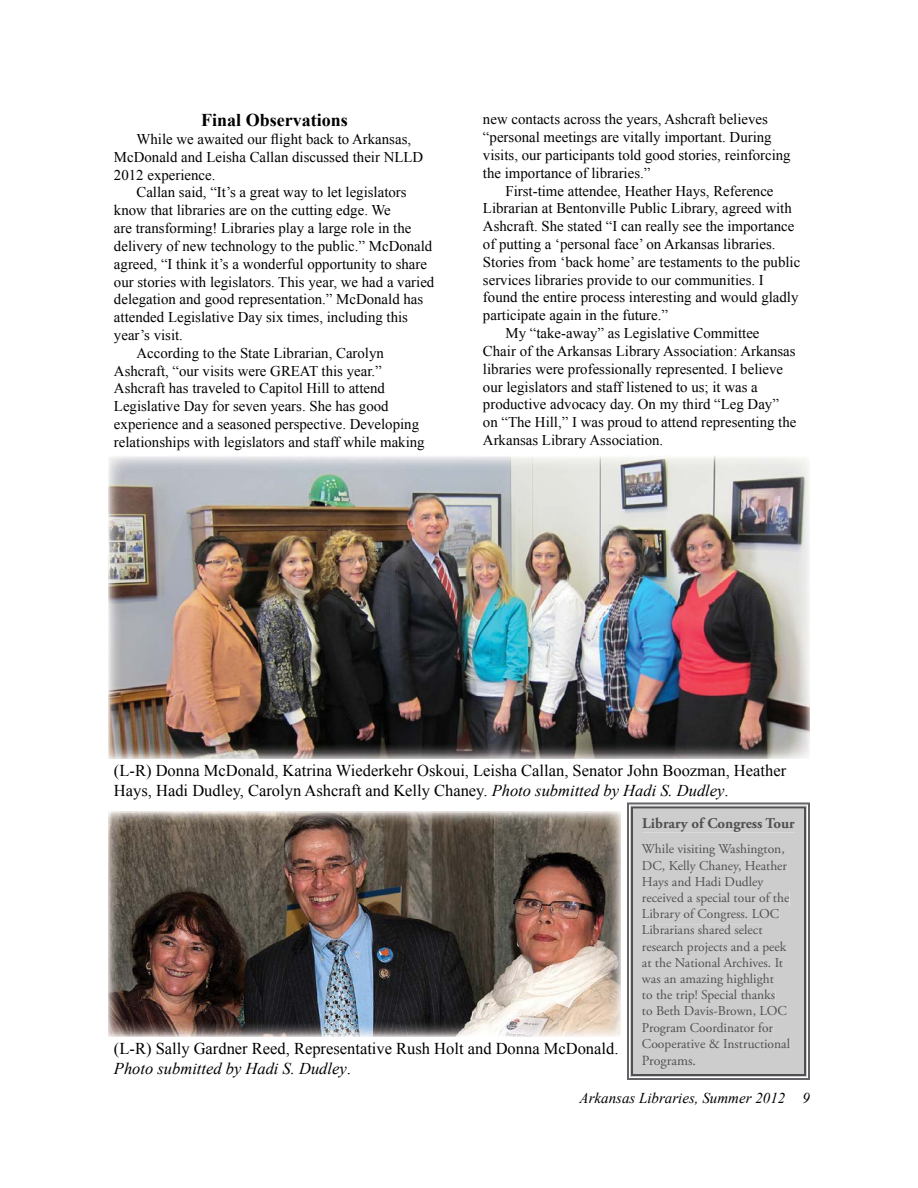
<style>
.page{position:relative;width:918px;height:1188px;background:#fff}
.page>*{position:absolute;margin:0;border:0;box-sizing:border-box;transform-origin:0 0}
.t1{font:700 18px "Times New Roman";color:#000}
.t2{font:16.5px/19.8px "Times New Roman";color:#000}
.t3{font:italic 15px "Times New Roman";color:#000}
.t4{font:14.85px/17.9px "Times New Roman";color:#000}
.t5{font:700 14.85px "Adobe Garamond Pro";color:#505052}
.t6{font:13.95px "Adobe Garamond Pro";color:#505052}
.t7{font:13.5px/16.2px "Adobe Garamond Pro";color:#505052}
.s1{font-style:italic}
</style>
<div class="page">
<img style="left:108px;top:456px;width:702px;height:303px">
<img style="left:108px;top:811px;width:513px;height:225px">
<svg style="left:627px;top:802px;width:183px;height:278px"></svg>
<div style="left:631px;top:807px;width:175px;height:269px;background:#cecdcd"></div>
<p class="t1" style="left:201px;top:114px;width:148px">Final Observations</p>
<p class="t4" style="left:114px;top:131px;width:311px;text-indent:23px">While we awaited our flight back to Arkansas,<br>McDonald and Leisha Callan discussed their NLLD<br>2012 experience.</p>
<p class="t4" style="left:136px;top:185px;width:272px">Callan said, “It’s a great way to let legislators</p>
<p class="t4" style="left:114px;top:203px;width:278px">know that libraries are on the cutting edge. We</p>
<p class="t4" style="left:114px;top:220px;width:299px">are transforming! Libraries play a large role in the</p>
<p class="t4" style="left:114px;top:238px;width:320px">delivery of new technology to the public.” McDonald</p>
<p class="t4" style="left:114px;top:256px;width:315px">agreed, “I think it’s a wonderful opportunity to share</p>
<p class="t4" style="left:114px;top:274px;width:322px">our stories with legislators. This year, we had a varied</p>
<p class="t4" style="left:114px;top:292px;width:311px">delegation and good representation.” McDonald has</p>
<p class="t4" style="left:114px;top:310px;width:296px">attended Legislative Day six times, including this</p>
<p class="t4" style="left:114px;top:327px;width:71px">year’s visit.</p>
<p class="t4" style="left:136px;top:345px;width:249px">According to the State Librarian, Carolyn</p>
<p class="t4" style="left:114px;top:363px;width:269px">Ashcraft, “our visits were GREAT this year.”</p>
<p class="t4" style="left:114px;top:381px;width:272px">Ashcraft has traveled to Capitol Hill to attend</p>
<p class="t4" style="left:114px;top:399px;width:276px">Legislative Day for seven years. She has good</p>
<p class="t4" style="left:114px;top:416px;width:307px">experience and a seasoned perspective. Developing</p>
<p class="t4" style="left:114px;top:434px;width:312px">relationships with legislators and staff while making</p>
<p class="t4" style="left:483px;top:112px;width:309px">new contacts across the years, Ashcraft believes “personal meetings are vitally important. During visits, our participants told good stories, reinforcing the importance of libraries.”</p>
<p class="t4" style="left:505px;top:183px;width:270px">First-time attendee, Heather Hays, Reference</p>
<p class="t4" style="left:483px;top:201px;width:310px">Librarian at Bentonville Public Library, agreed with</p>
<p class="t4" style="left:483px;top:219px;width:313px">Ashcraft. She stated “I can really see the importance</p>
<p class="t4" style="left:483px;top:236px;width:294px">of putting a ‘personal face’ on Arkansas libraries.</p>
<p class="t4" style="left:483px;top:254px;width:319px">Stories from ‘back home’ are testaments to the public</p>
<p class="t4" style="left:483px;top:272px;width:282px">services libraries provide to our communities. I</p>
<p class="t4" style="left:483px;top:290px;width:317px">found the entire process interesting and would gladly</p>
<p class="t4" style="left:483px;top:308px;width:187px">participate again in the future.”</p>
<p class="t4" style="left:505px;top:325px;width:256px">My “take-away” as Legislative Committee</p>
<p class="t4" style="left:483px;top:343px;width:314px">Chair of the Arkansas Library Association: Arkansas</p>
<p class="t4" style="left:483px;top:361px;width:302px">libraries were professionally represented. I believe</p>
<p class="t4" style="left:483px;top:379px;width:276px">our legislators and staff listened to us; it was a</p>
<p class="t4" style="left:483px;top:397px;width:297px">productive advocacy day. On my third “Leg Day”</p>
<p class="t4" style="left:483px;top:415px;width:315px">on “The Hill,” I was proud to attend representing the</p>
<p class="t4" style="left:483px;top:432px;width:182px">Arkansas Library Association.</p>
<p class="t2" style="left:114px;top:762px;width:674px">(L-R) Donna McDonald, Katrina Wiederkehr Oskoui, Leisha Callan, Senator John Boozman, Heather<br>Hays, Hadi Dudley, Carolyn Ashcraft and Kelly Chaney. <span class="s1">Photo submitted by Hadi S. Dudley</span>.</p>
<p class="t2" style="left:114px;top:1040px;width:506px">(L-R) Sally Gardner Reed, Representative Rush Holt and Donna McDonald.<br><span class="s1">Photo submitted by Hadi S. Dudley</span>.</p>
<p class="t5" style="left:642px;top:818px;width:154px">Library of Congress Tour</p>
<p class="t7" style="left:642px;top:842px;width:150px">While visiting Washington,<br>DC, Kelly Chaney, Heather<br>Hays and Hadi Dudley received a special tour of the<br>Library of Congress. LOC<br>Librarians shared select research projects and a peek at the National Archives. It was an amazing highlight<br>to the trip! Special thanks<br>to Beth Davis-Brown, LOC<br>Program Coordinator for<br>Cooperative &amp; Instructional</p>
<p class="t6" style="left:642px;top:1055px;width:56px">Programs.</p>
<p class="t3" style="left:580px;top:1093px;width:232px">Arkansas Libraries, Summer 2012 9</p>
</div>
